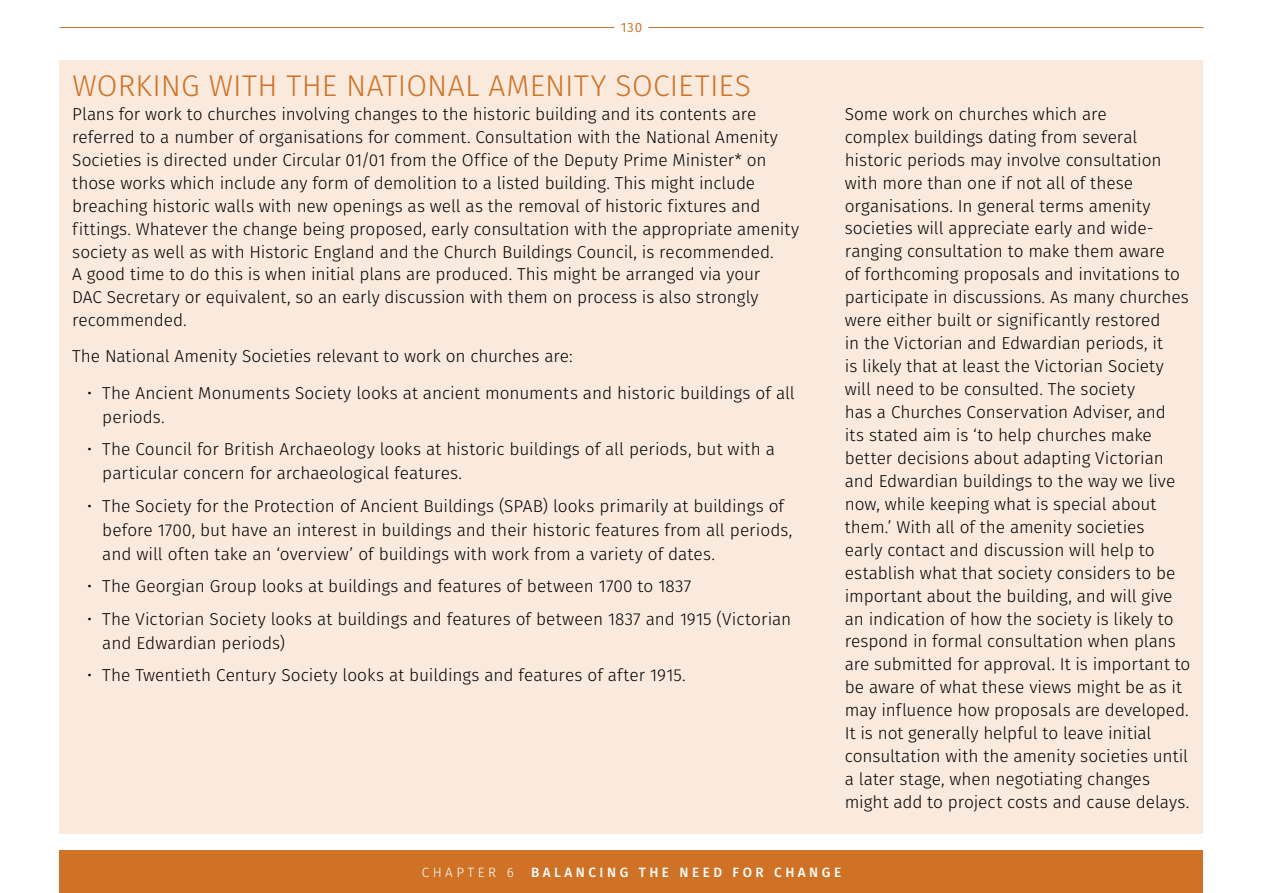
<style>
.page{position:relative;width:1263px;height:893px;background:#fff}
.page>*{position:absolute;margin:0;border:0;box-sizing:border-box;transform-origin:0 0}
.t1{font:300 30px "Fira Sans";letter-spacing:.01em;color:#cf7226}
.t2{font:300 17.25px/23px "Fira Sans";letter-spacing:-.005em;color:#000}
.t3{font:500 13.5px "Fira Sans";letter-spacing:.26em;color:#fff}
.t4{font:300 13.5px "Fira Sans";letter-spacing:.26em;color:#fff}
.t5{font:13.5px "Fira Sans";color:#cf7226}
</style>
<div class="page">
<div style="left:60px;top:60px;width:1143px;height:773px;background:#f9eadd"></div>
<hr style="left:60px;top:27px;width:554px;height:1px;background:#cf7226">
<hr style="left:648px;top:27px;width:555px;height:1px;background:#cf7226">
<div style="left:60px;top:850px;width:1143px;height:43px;background:#cf7226"></div>
<p class="t5" style="left:621px;top:17px;width:23px">130</p>
<h1 class="t1" style="left:72px;top:64px;width:680px">WORKING WITH THE NATIONAL AMENITY SOCIETIES</h1>
<p class="t2" style="left:72px;top:102px;width:728px">Plans for work to churches involving changes to the historic building and its contents are referred to a number of organisations for comment. Consultation with the National Amenity Societies is directed under Circular 01/01 from the Office of the Deputy Prime Minister* on those works which include any form of demolition to a listed building. This might include breaching historic walls with new openings as well as the removal of historic fixtures and fittings. Whatever the change being proposed, early consultation with the appropriate amenity society as well as with Historic England and the Church Buildings Council, is recommended.<br>A good time to do this is when initial plans are produced. This might be arranged via your<br>DAC Secretary or equivalent, so an early discussion with them on process is also strongly recommended.</p>
<p class="t2" style="left:72px;top:344px;width:502px">The National Amenity Societies relevant to work on churches are:</p>
<p class="t2" style="left:102px;top:381px;width:694px;line-height:24px;text-indent:-15px">• The Ancient Monuments Society looks at ancient monuments and historic buildings of all periods.</p>
<p class="t2" style="left:102px;top:437px;width:674px;line-height:24px;text-indent:-15px">• The Council for British Archaeology looks at historic buildings of all periods, but with a particular concern for archaeological features.</p>
<p class="t2" style="left:102px;top:494px;width:692px;line-height:24px;text-indent:-15px">• The Society for the Protection of Ancient Buildings (SPAB) looks primarily at buildings of before 1700, but have an interest in buildings and their historic features from all periods, and will often take an ‘overview’ of buildings with work from a variety of dates.</p>
<p class="t2" style="left:87px;top:575px;width:605px">• The Georgian Group looks at buildings and features of between 1700 to 1837</p>
<p class="t2" style="left:102px;top:607px;width:690px;line-height:24px;text-indent:-15px">• The Victorian Society looks at buildings and features of between 1837 and 1915 (Victorian and Edwardian periods)</p>
<p class="t2" style="left:87px;top:664px;width:600px">• The Twentieth Century Society looks at buildings and features of after 1915.</p>
<p class="t2" style="left:845px;top:102px;width:347px">Some work on churches which are<br>complex buildings dating from several historic periods may involve consultation with more than one if not all of these organisations. In general terms amenity societies will appreciate early and wide&shy;ranging consultation to make them aware<br>of forthcoming proposals and invitations to participate in discussions. As many churches were either built or significantly restored<br>in the Victorian and Edwardian periods, it<br>is likely that at least the Victorian Society will need to be consulted. The society<br>has a Churches Conservation Adviser, and<br>its stated aim is ‘to help churches make better decisions about adapting Victorian and Edwardian buildings to the way we live now, while keeping what is special about them.’ With all of the amenity societies<br>early contact and discussion will help to establish what that society considers to be important about the building, and will give an indication of how the society is likely to respond in formal consultation when plans are submitted for approval. It is important to be aware of what these views might be as it may influence how proposals are developed.<br>It is not generally helpful to leave initial consultation with the amenity societies until a later stage, when negotiating changes might add to project costs and cause delays.</p>
<p class="t4" style="left:422px;top:862px;width:94px">CHAPTER 6</p>
<p class="t3" style="left:531px;top:861px;width:311px">BALANCING THE NEED FOR CHANGE</p>
</div>
